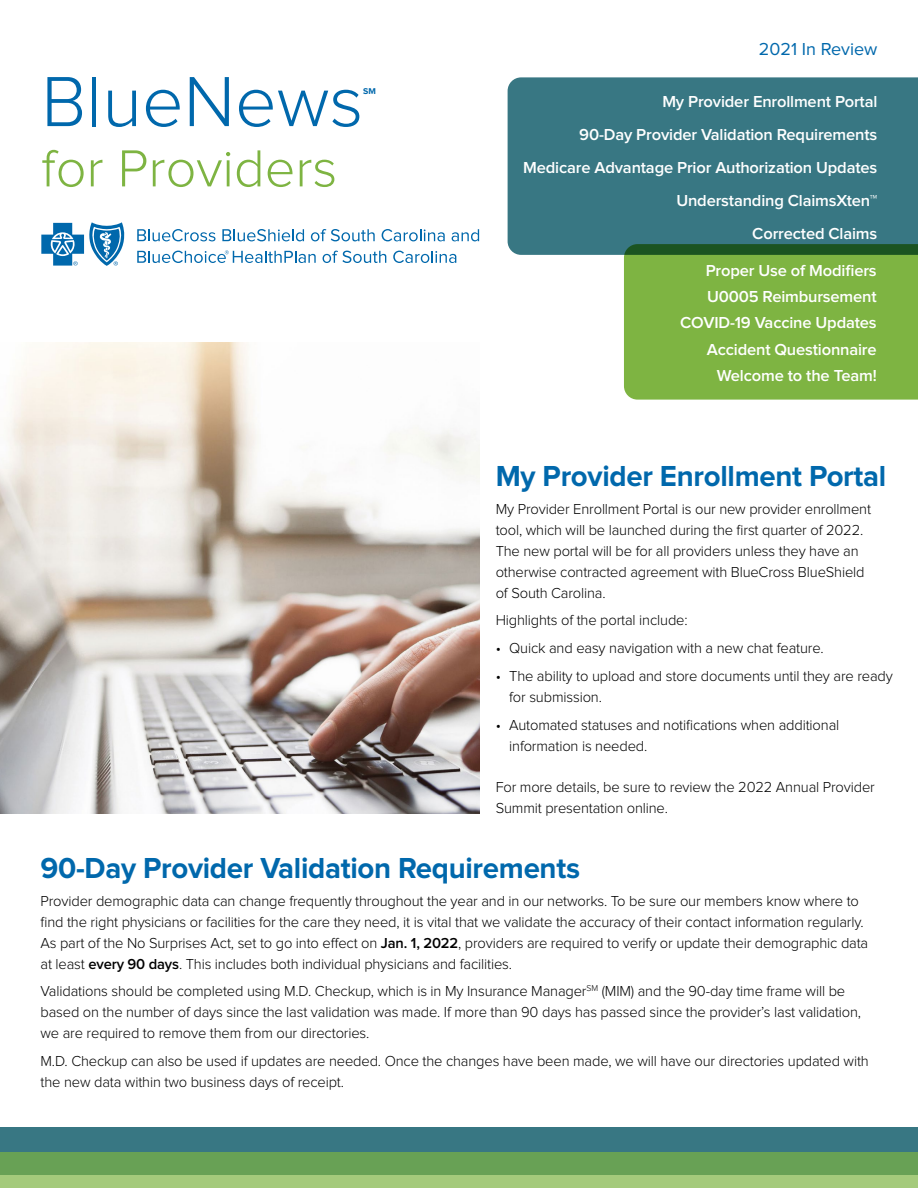
<style>
.page{position:relative;width:918px;height:1188px;background:#fff}
.page>*{position:absolute;margin:0;border:0;box-sizing:border-box;transform-origin:0 0}
.t1{font:300 73.5px "Proxima Nova";color:#0068ac}
.t2{font:300 54px "Proxima Nova";color:#7eb442}
.t3{font:700 30px "Proxima Nova";letter-spacing:-.01em;color:#0068ac}
.t4{font:18px "Proxima Nova";color:#0068ac}
.t5{font:600 16.5px/26.2px "Proxima Nova";letter-spacing:-.01em;color:#fff;text-align:right}
.t6{font:300 15px/21px "Proxima Nova";letter-spacing:-.01em;color:#000}
.t7{font:700 8.7px "Proxima Nova";color:#0068ac}
.s1{font-weight:600}
</style>
<div class="page">
<svg style="left:41px;top:222px;width:84px;height:44px"></svg>
<svg style="left:137px;top:229px;width:78px;height:12px"></svg>
<svg style="left:222px;top:229px;width:82px;height:12px"></svg>
<svg style="left:311px;top:229px;width:64px;height:12px"></svg>
<svg style="left:382px;top:229px;width:63px;height:12px"></svg>
<svg style="left:452px;top:229px;width:27px;height:12px"></svg>
<svg style="left:323px;top:251px;width:63px;height:12px"></svg>
<svg style="left:393px;top:251px;width:63px;height:12px"></svg>
<svg style="left:137px;top:250px;width:179px;height:13px"></svg>
<div style="left:0;top:1127px;width:918px;height:48px;background:#387783"></div>
<svg style="left:0;top:1152px;width:918px;height:36px;background:#7daf62"></svg>
<div style="left:624px;top:255px;width:294px;height:145px;background:#7eb442"></div>
<div style="left:508px;top:77px;width:410px;height:178px;background:#387783"></div>
<img style="left:0;top:342px;width:479px;height:472px">
<h1 class="t1" style="left:41px;top:61px;width:323px">BlueNews</h1>
<h1 class="t7" style="left:363px;top:86px;width:14px">SM</h1>
<h1 class="t2" style="left:41px;top:139px;width:297px">for Providers</h1>
<p class="t4" style="left:759px;top:39px;width:120px">2021 In Review</p>
<p class="t5" style="left:523px;top:85px;width:356px;line-height:33px">My Provider Enrollment Portal<br>90-Day Provider Validation Requirements Medicare Advantage Prior Authorization Updates Understanding ClaimsXten™<br>Corrected Claims</p>
<p class="t5" style="left:680px;top:258px;width:198px">Proper Use of Modifiers<br>U0005 Reimbursement<br>COVID-19 Vaccine Updates<br>Accident Questionnaire<br>Welcome to the Team!</p>
<p class="t3" style="left:496px;top:459px;width:392px">My Provider Enrollment Portal</p>
<p class="t6" style="left:496px;top:499px;width:377px">My Provider Enrollment Portal is our new provider enrollment tool, which will be launched during the first quarter of 2022.<br>The new portal will be for all providers unless they have an otherwise contracted agreement with BlueCross BlueShield of South Carolina.</p>
<p class="t6" style="left:496px;top:610px;width:193px">Highlights of the portal include:</p>
<p class="t6" style="left:496px;top:638px;width:329px">• Quick and easy navigation with a new chat feature.</p>
<p class="t6" style="left:509px;top:666px;width:385px;text-indent:-13px">• The ability to upload and store documents until they are ready for submission.</p>
<p class="t6" style="left:509px;top:715px;width:332px;text-indent:-13px">• Automated statuses and notifications when additional information is needed.</p>
<p class="t6" style="left:496px;top:777px;width:381px">For more details, be sure to review the 2022 Annual Provider<br>Summit presentation online.</p>
<p class="t3" style="left:40px;top:851px;width:541px">90-Day Provider Validation Requirements</p>
<p class="t6" style="left:40px;top:891px;width:829px">Provider demographic data can change frequently throughout the year and in our networks. To be sure our members know where to find the right physicians or facilities for the care they need, it is vital that we validate the accuracy of their contact information regularly.<br>As part of the No Surprises Act, set to go into effect on <span class="s1">Jan. 1, 2022</span>, providers are required to verify or update their demographic data at least <span class="s1">every 90 days</span>. This includes both individual physicians and facilities.</p>
<p class="t6" style="left:40px;top:981px;width:822px">Validations should be completed using M.D. Checkup, which is in My Insurance Manager<sup>SM</sup> (MIM) and the 90-day time frame will be based on the number of days since the last validation was made. If more than 90 days has passed since the provider’s last validation, we are required to remove them from our directories.</p>
<p class="t6" style="left:40px;top:1051px;width:830px">M.D. Checkup can also be used if updates are needed. Once the changes have been made, we will have our directories updated with the new data within two business days of receipt.</p>
</div>
